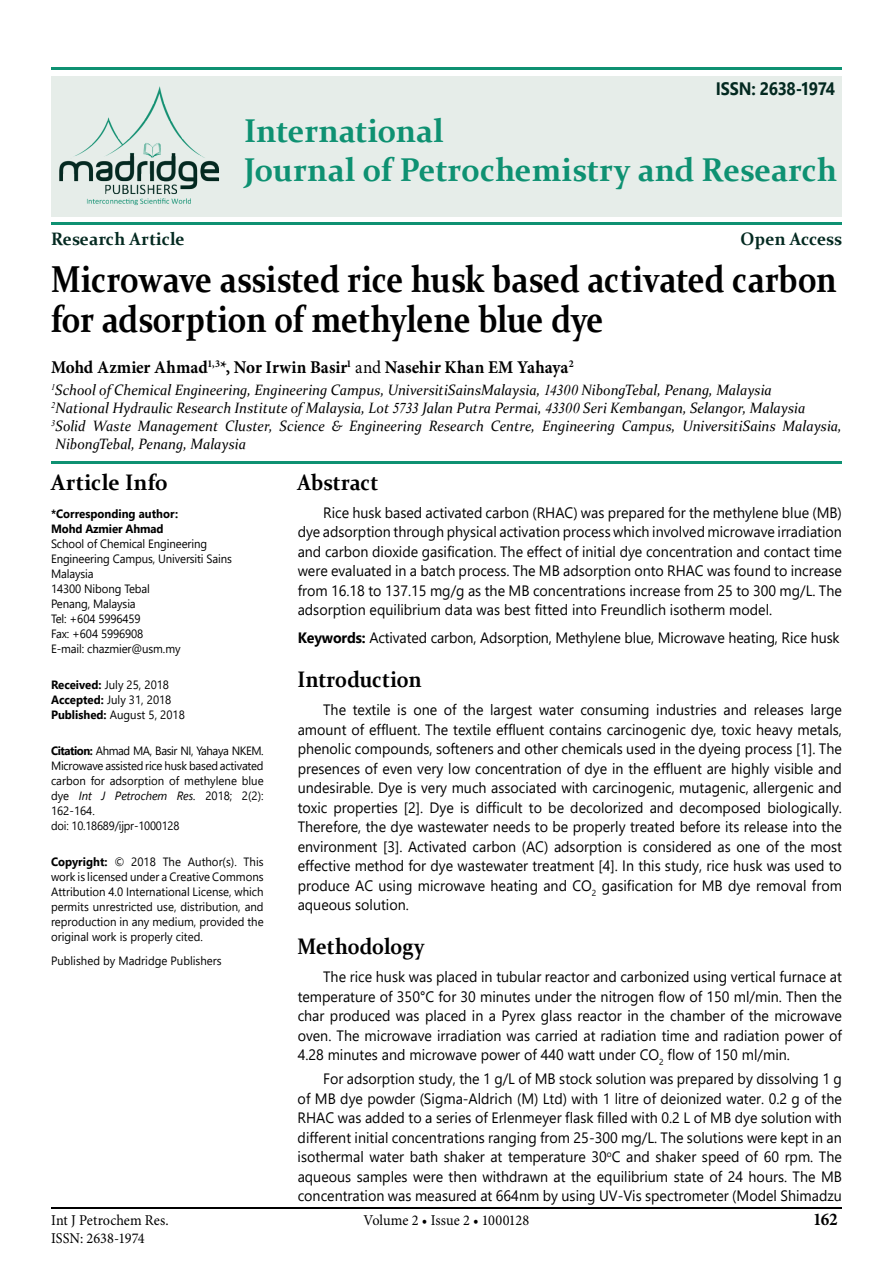
<style>
.page{position:relative;width:893px;height:1263px;background:#fff}
.page>*{position:absolute;margin:0;border:0;box-sizing:border-box;transform-origin:0 0}
.t1{font:700 37.5px/40.5px "Constantia";letter-spacing:-.01em;color:#000;scale:.85 1}
.t2{font:700 33px/39px "Constantia";letter-spacing:.005em;color:#0e9172;scale:.95 1}
.t3{font:700 22.5px "Constantia";color:#000;scale:.9 1}
.t4{font:700 22.5px "Constantia";color:#000;scale:.95 1}
.t5{font:700 18px "Minion Pro";color:#000;scale:.95 1}
.t6{font:700 18px "Constantia";color:#032920;scale:.95 1}
.t7{font:700 18px "Segoe UI";letter-spacing:-.025em;color:#032920;scale:.9 1}
.t8{font:15px/19.5px "Segoe UI";color:#000;text-align:justify;scale:.95 1}
.t9{font:italic 15px "Constantia";color:#000;scale:.95 1}
.t10{font:15px "Minion Pro";color:#000;scale:.95 1}
.t11{font:12px/15px "Segoe UI";letter-spacing:-.01em;color:#000;scale:.95 1}
.t12{font:700 12px/15px "Segoe UI";color:#000;scale:.95 1}
.s1{font-weight:400}
.s2{font-family:"Times New Roman"}
.s3{font-weight:700}
.s4{font-style:italic}
</style>
<div class="page">
<hr style="left:51px;top:1208px;width:791px;height:1px;background:#000">
<div style="left:51px;top:76px;width:791px;height:140px;background:#e6ede9"></div>
<hr style="left:51px;top:223px;width:791px;height:2px;background:#0e9172">
<hr style="left:51px;top:461px;width:791px;height:2px;background:#0e9172">
<hr style="left:51px;top:68px;width:791px;height:2px;background:#0e9172">
<img style="left:59px;top:86px;width:160px;height:120px">
<p class="t7" style="left:716px;top:71px;width:134px">ISSN: 2638-1974</p>
<h2 class="t2" style="left:244px;top:109px;width:626px">International<br>Journal of Petrochemistry and Research</h2>
<p class="t6" style="left:51px;top:226px;width:142px">Research Article</p>
<p class="t6" style="left:741px;top:226px;width:108px">Open Access</p>
<h1 class="t1" style="left:51px;top:257px;width:926px">Microwave assisted rice husk based activated carbon for adsorption of methylene blue dye</h1>
<p class="t5" style="left:51px;top:355px;width:552px">Mohd Azmier Ahmad<sup>1,3</sup>*, Nor Irwin Basir<sup>1</sup> <span class="s1">and</span> Nasehir Khan EM Yahaya<sup>2</sup></p>
<p class="t9" style="left:51px;top:380px;width:760px"><sup>1</sup>School of Chemical Engineering, Engineering Campus, UniversitiSainsMalaysia, <span class="s2">14300</span> NibongTebal, Penang, Malaysia</p>
<p class="t9" style="left:51px;top:398px;width:795px"><sup>2</sup>National Hydraulic Research Institute of Malaysia, Lot <span class="s2">5733</span> Jalan Putra Permai, <span class="s2">43300</span> Seri Kembangan, Selangor, Malaysia</p>
<p class="t9" style="left:51px;top:416px;width:834px"><sup>3</sup>Solid Waste Management Cluster, Science &amp; Engineering Research Centre, Engineering Campus, UniversitiSains Malaysia,</p>
<p class="t9" style="left:56px;top:434px;width:202px">NibongTebal, Penang, Malaysia</p>
<h3 class="t4" style="left:51px;top:467px;width:125px">Article Info</h3>
<p class="t12" style="left:51px;top:505px;width:135px">*Corresponding author:<br>Mohd Azmier Ahmad</p>
<p class="t11" style="left:51px;top:535px;width:192px">School of Chemical Engineering<br>Engineering Campus, Universiti Sains<br>Malaysia<br>14300 Nibong Tebal<br>Penang, Malaysia<br>Tel: +604 5996459<br>Fax: +604 5996908<br>E-mail: chazmier@usm.my</p>
<p class="t11" style="left:51px;top:676px;width:142px"><span class="s3">Received:</span> July 25, 2018<br><span class="s3">Accepted:</span> July 31, 2018<br><span class="s3">Published:</span> August 5, 2018</p>
<p class="t11" style="left:51px;top:742px;width:225px"><span class="s3">Citation:</span> Ahmad MA, Basir NI, Yahaya NKEM.<br>Microwave assisted rice husk based activated carbon for adsorption of methylene blue dye <span class="s4">Int J Petrochem Res.</span> 2018; 2(2):<br>162-164.<br>doi: 10.18689/ijpr-1000128</p>
<p class="t11" style="left:51px;top:853px;width:225px;text-align:justify"><span class="s3">Copyright:</span> © 2018 The Author(s). This work is licensed under a Creative Commons Attribution 4.0 International License, which permits unrestricted use, distribution, and reproduction in any medium, provided the original work is properly cited.</p>
<p class="t11" style="left:51px;top:952px;width:181px">Published by Madridge Publishers</p>
<h3 class="t3" style="left:298px;top:467px;width:91px">Abstract</h3>
<p class="t8" style="left:298px;top:501px;width:574px;text-indent:26px">Rice husk based activated carbon (RHAC) was prepared for the methylene blue (MB) dye adsorption through physical activation process which involved microwave irradiation and carbon dioxide gasification. The effect of initial dye concentration and contact time were evaluated in a batch process. The MB adsorption onto RHAC was found to increase from 16.18 to 137.15 mg/g as the MB concentrations increase from 25 to 300 mg/L. The adsorption equilibrium data was best fitted into Freundlich isotherm model.</p>
<p class="t8" style="left:298px;top:627px;width:572px"><span class="s3">Keywords:</span> Activated carbon, Adsorption, Methylene blue, Microwave heating, Rice husk</p>
<h3 class="t3" style="left:298px;top:664px;width:139px">Introduction</h3>
<p class="t8" style="left:298px;top:699px;width:574px;text-indent:26px">The textile is one of the largest water consuming industries and releases large amount of effluent. The textile effluent contains carcinogenic dye, toxic heavy metals, phenolic compounds, softeners and other chemicals used in the dyeing process [1]. The presences of even very low concentration of dye in the effluent are highly visible and undesirable. Dye is very much associated with carcinogenic, mutagenic, allergenic and toxic properties [2]. Dye is difficult to be decolorized and decomposed biologically.<br>Therefore, the dye wastewater needs to be properly treated before its release into the environment [3]. Activated carbon (AC) adsorption is considered as one of the most effective method for dye wastewater treatment [4]. In this study, rice husk was used to produce AC using microwave heating and CO<sub>2</sub> gasification for MB dye removal from aqueous solution.</p>
<h3 class="t3" style="left:298px;top:931px;width:143px">Methodology</h3>
<p class="t8" style="left:298px;top:966px;width:574px;text-indent:26px">The rice husk was placed in tubular reactor and carbonized using vertical furnace at temperature of 350°C for 30 minutes under the nitrogen flow of 150 ml/min. Then the char produced was placed in a Pyrex glass reactor in the chamber of the microwave oven. The microwave irradiation was carried at radiation time and radiation power of 4.28 minutes and microwave power of 440 watt under CO<sub>2</sub> flow of 150 ml/min.</p>
<p class="t8" style="left:298px;top:1068px;width:574px;text-indent:26px">For adsorption study, the 1 g/L of MB stock solution was prepared by dissolving 1 g of MB dye powder (Sigma-Aldrich (M) Ltd) with 1 litre of deionized water. 0.2 g of the RHAC was added to a series of Erlenmeyer flask filled with 0.2 L of MB dye solution with different initial concentrations ranging from 25-300 mg/L. The solutions were kept in an isothermal water bath shaker at temperature 30<sup>o</sup>C and shaker speed of 60 rpm. The aqueous samples were then withdrawn at the equilibrium state of 24 hours. The MB concentration was measured at 664nm by using UV-Vis spectrometer (Model Shimadzu</p>
<p class="t10" style="left:51px;top:1210px;width:125px">Int J Petrochem Res.</p>
<p class="t5" style="left:813px;top:1206px;width:27px">162</p>
<p class="t10" style="left:51px;top:1228px;width:100px">ISSN: 2638-1974</p>
<p class="t10" style="left:363px;top:1210px;width:176px">Volume 2 • Issue 2 • 1000128</p>
</div>
